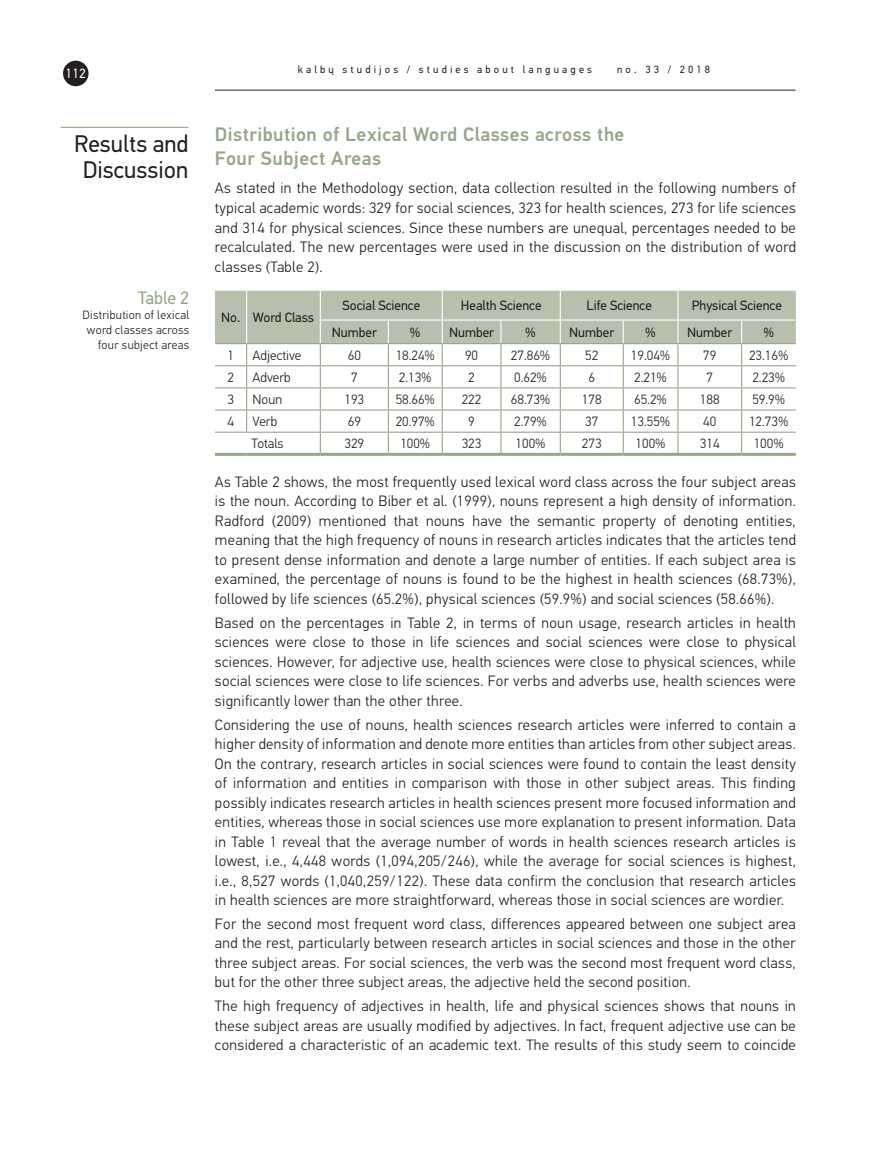
<style>
.page{position:relative;width:893px;height:1149px;background:#fff}
.page>*{position:absolute;margin:0;border:0;box-sizing:border-box;transform-origin:0 0}
.skyrelis_mazas_juoda{font:24px/25.5px "PF Din Text Pro";color:#231f20;text-align:center}
.skyrius_1_1{font:500 19.5px/24px "PF Din Text Pro";letter-spacing:.025em;color:#96a689}
.pav_nr{font:18px "PF Din Text Pro";color:#96a689}
.Tekstas_kalbu_be_kel{font:300 15px/19.5px "PF Din Text Pro";letter-spacing:.025em;color:#231f20;text-align:justify}
.t1{font:300 13.5px "PF Din Text Pro";color:#231f20}
.t2{font:13.5px "PF Din Text Pro";color:#231f20}
.t3{font:13.5px "PF Din Text Pro";color:#fff}
.Tekstas_kalbu_be_kel-2{font:300 12px/15px "PF Din Text Pro";letter-spacing:.025em;color:#231f20;text-align:right}
.t4{font:10.5px "PF Din Text Pro";letter-spacing:.3em;color:#231f20}
</style>
<div class="page">
<div style="left:63px;top:61px;width:26px;height:25px;background:#231f20;border-radius:50%"></div>
<hr style="left:215px;top:90px;width:580px;height:1px;background:#231f20">
<hr style="left:61px;top:127px;width:127px;height:1px;background:#96a689">
<hr style="left:215px;top:452px;width:32px;height:3px;background:#96a689">
<hr style="left:247px;top:452px;width:73px;height:3px;background:#96a689">
<hr style="left:320px;top:452px;width:68px;height:3px;background:#96a689">
<hr style="left:388px;top:452px;width:54px;height:3px;background:#96a689">
<hr style="left:442px;top:452px;width:59px;height:3px;background:#96a689">
<hr style="left:501px;top:452px;width:59px;height:3px;background:#96a689">
<hr style="left:560px;top:452px;width:63px;height:3px;background:#96a689">
<hr style="left:623px;top:452px;width:55px;height:3px;background:#96a689">
<hr style="left:678px;top:452px;width:64px;height:3px;background:#96a689">
<hr style="left:742px;top:452px;width:54px;height:3px;background:#96a689">
<svg style="left:215px;top:291px;width:581px;height:161px"></svg>
<p class="t3" style="left:66px;top:65px;width:22px">112</p>
<p class="t4" style="left:298px;top:63px;width:296px">kalbų studijos / studies about languages</p>
<p class="t4" style="left:617px;top:63px;width:94px">no. 33 / 2018</p>
<p class="skyrelis_mazas_juoda" style="left:74px;top:131px;width:116px">Results and<br>Discussion</p>
<p class="skyrius_1_1" style="left:215px;top:123px;width:411px">Distribution of Lexical Word Classes across the<br>Four Subject Areas</p>
<p class="Tekstas_kalbu_be_kel" style="left:215px;top:179px;width:582px">As stated in the Methodology section, data collection resulted in the following numbers of typical academic words: 329 for social sciences, 323 for health sciences, 273 for life sciences and 314 for physical sciences. Since these numbers are unequal, percentages needed to be recalculated. The new percentages were used in the discussion on the distribution of word classes (Table 2).</p>
<p class="pav_nr" style="left:138px;top:287px;width:53px">Table 2</p>
<p class="Tekstas_kalbu_be_kel-2" style="left:83px;top:308px;width:108px">Distribution of lexical word classes across four subject areas</p>
<p class="t2" style="left:221px;top:309px;width:21px">No.</p>
<p class="t2" style="left:253px;top:309px;width:63px">Word Class</p>
<p class="t2" style="left:342px;top:298px;width:79px">Social Science</p>
<p class="t2" style="left:461px;top:298px;width:82px">Health Science</p>
<p class="t2" style="left:586px;top:298px;width:67px">Life Science</p>
<p class="t2" style="left:692px;top:298px;width:92px">Physical Science</p>
<p class="t2" style="left:332px;top:324px;width:47px">Number</p>
<p class="t2" style="left:410px;top:324px;width:12px">%</p>
<p class="t2" style="left:449px;top:324px;width:47px">Number</p>
<p class="t2" style="left:525px;top:324px;width:12px">%</p>
<p class="t2" style="left:569px;top:324px;width:47px">Number</p>
<p class="t2" style="left:645px;top:324px;width:12px">%</p>
<p class="t2" style="left:687px;top:324px;width:47px">Number</p>
<p class="t2" style="left:763px;top:324px;width:12px">%</p>
<p class="t1" style="left:228px;top:347px;width:8px">1</p>
<p class="t1" style="left:253px;top:347px;width:50px">Adjective</p>
<p class="t1" style="left:348px;top:347px;width:15px">60</p>
<p class="t1" style="left:396px;top:347px;width:41px">18.24%</p>
<p class="t1" style="left:465px;top:347px;width:15px">90</p>
<p class="t1" style="left:511px;top:347px;width:41px">27.86%</p>
<p class="t1" style="left:585px;top:347px;width:15px">52</p>
<p class="t1" style="left:631px;top:347px;width:41px">19.04%</p>
<p class="t1" style="left:703px;top:347px;width:15px">79</p>
<p class="t1" style="left:749px;top:347px;width:41px">23.16%</p>
<p class="t1" style="left:228px;top:369px;width:8px">2</p>
<p class="t1" style="left:253px;top:369px;width:39px">Adverb</p>
<p class="t1" style="left:351px;top:369px;width:8px">7</p>
<p class="t1" style="left:399px;top:369px;width:34px">2.13%</p>
<p class="t1" style="left:468px;top:369px;width:8px">2</p>
<p class="t1" style="left:514px;top:369px;width:34px">0.62%</p>
<p class="t1" style="left:588px;top:369px;width:8px">6</p>
<p class="t1" style="left:634px;top:369px;width:34px">2.21%</p>
<p class="t1" style="left:706px;top:369px;width:8px">7</p>
<p class="t1" style="left:752px;top:369px;width:34px">2.23%</p>
<p class="t1" style="left:228px;top:391px;width:8px">3</p>
<p class="t1" style="left:253px;top:391px;width:31px">Noun</p>
<p class="t1" style="left:345px;top:391px;width:21px">193</p>
<p class="t1" style="left:396px;top:391px;width:41px">58.66%</p>
<p class="t1" style="left:462px;top:391px;width:21px">222</p>
<p class="t1" style="left:511px;top:391px;width:41px">68.73%</p>
<p class="t1" style="left:582px;top:391px;width:21px">178</p>
<p class="t1" style="left:634px;top:391px;width:34px">65.2%</p>
<p class="t1" style="left:700px;top:391px;width:21px">188</p>
<p class="t1" style="left:752px;top:391px;width:34px">59.9%</p>
<p class="t1" style="left:228px;top:413px;width:8px">4</p>
<p class="t1" style="left:253px;top:413px;width:26px">Verb</p>
<p class="t1" style="left:348px;top:413px;width:15px">69</p>
<p class="t1" style="left:396px;top:413px;width:41px">20.97%</p>
<p class="t1" style="left:468px;top:413px;width:8px">9</p>
<p class="t1" style="left:514px;top:413px;width:34px">2.79%</p>
<p class="t1" style="left:585px;top:413px;width:15px">37</p>
<p class="t1" style="left:631px;top:413px;width:41px">13.55%</p>
<p class="t1" style="left:703px;top:413px;width:15px">40</p>
<p class="t1" style="left:749px;top:413px;width:41px">12.73%</p>
<p class="t1" style="left:252px;top:436px;width:34px">Totals</p>
<p class="t1" style="left:345px;top:436px;width:21px">329</p>
<p class="t1" style="left:400px;top:436px;width:31px">100%</p>
<p class="t1" style="left:462px;top:436px;width:21px">323</p>
<p class="t1" style="left:516px;top:436px;width:31px">100%</p>
<p class="t1" style="left:582px;top:436px;width:21px">273</p>
<p class="t1" style="left:636px;top:436px;width:31px">100%</p>
<p class="t1" style="left:700px;top:436px;width:21px">314</p>
<p class="t1" style="left:754px;top:436px;width:31px">100%</p>
<p class="Tekstas_kalbu_be_kel" style="left:215px;top:472px;width:582px">As Table 2 shows, the most frequently used lexical word class across the four subject areas is the noun. According to Biber et al. (1999), nouns represent a high density of information.<br>Radford (2009) mentioned that nouns have the semantic property of denoting entities, meaning that the high frequency of nouns in research articles indicates that the articles tend to present dense information and denote a large number of entities. If each subject area is examined, the percentage of nouns is found to be the highest in health sciences (68.73%), followed by life sciences (65.2%), physical sciences (59.9%) and social sciences (58.66%).</p>
<p class="Tekstas_kalbu_be_kel" style="left:215px;top:612px;width:582px">Based on the percentages in Table 2, in terms of noun usage, research articles in health sciences were close to those in life sciences and social sciences were close to physical sciences. However, for adjective use, health sciences were close to physical sciences, while social sciences were close to life sciences. For verbs and adverbs use, health sciences were significantly lower than the other three.</p>
<p class="Tekstas_kalbu_be_kel" style="left:215px;top:714px;width:582px">Considering the use of nouns, health sciences research articles were inferred to contain a higher density of information and denote more entities than articles from other subject areas.<br>On the contrary, research articles in social sciences were found to contain the least density of information and entities in comparison with those in other subject areas. This finding possibly indicates research articles in health sciences present more focused information and entities, whereas those in social sciences use more explanation to present information. Data in Table 1 reveal that the average number of words in health sciences research articles is lowest, i.e., 4,448 words (1,094,205/246), while the average for social sciences is highest, i.e., 8,527 words (1,040,259/122). These data confirm the conclusion that research articles in health sciences are more straightforward, whereas those in social sciences are wordier.</p>
<p class="Tekstas_kalbu_be_kel" style="left:215px;top:913px;width:582px">For the second most frequent word class, differences appeared between one subject area and the rest, particularly between research articles in social sciences and those in the other three subject areas. For social sciences, the verb was the second most frequent word class, but for the other three subject areas, the adjective held the second position.</p>
<p class="Tekstas_kalbu_be_kel" style="left:215px;top:996px;width:582px">The high frequency of adjectives in health, life and physical sciences shows that nouns in these subject areas are usually modified by adjectives. In fact, frequent adjective use can be considered a characteristic of an academic text. The results of this study seem to coincide</p>
</div>
